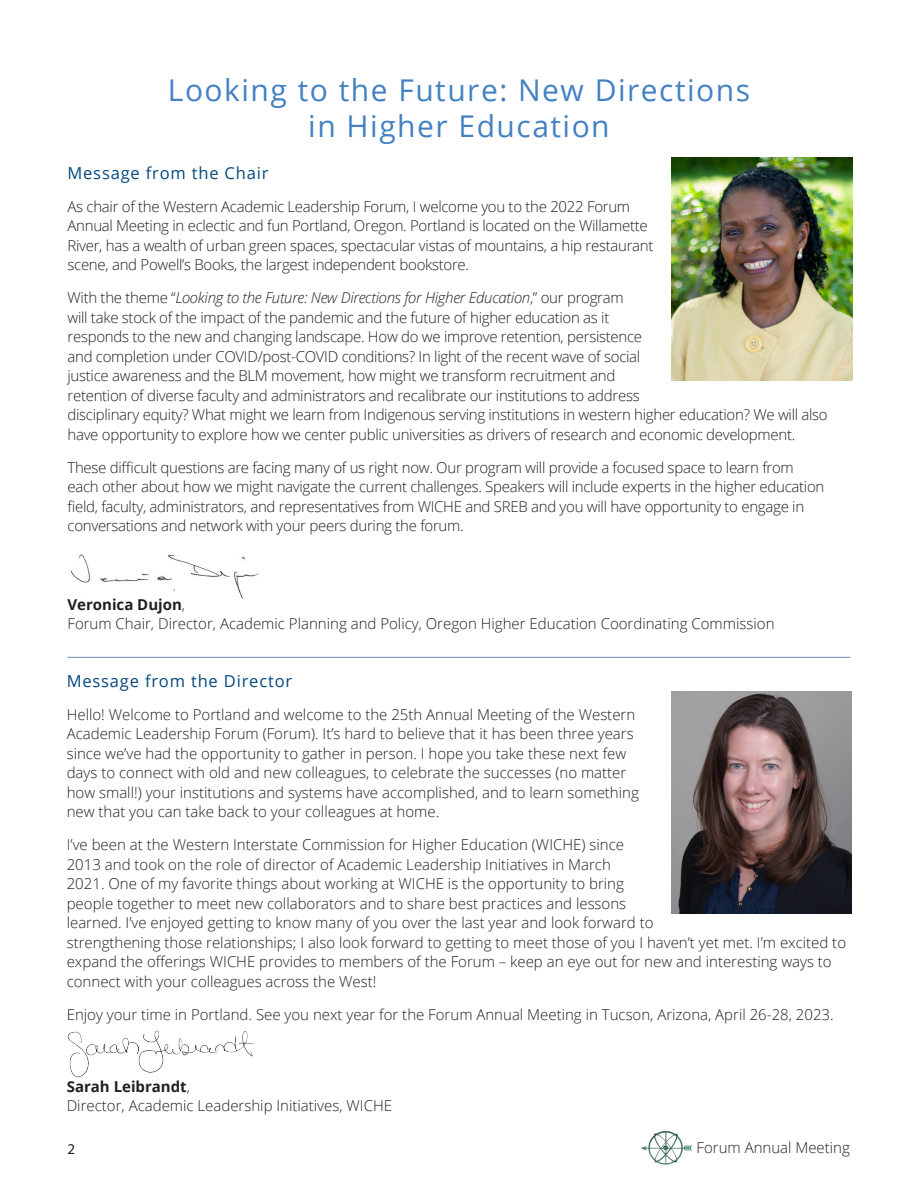
<style>
.page{position:relative;width:918px;height:1188px;background:#fff}
.page>*{position:absolute;margin:0;border:0;box-sizing:border-box;transform-origin:0 0}
.H_-_main_head{font:30px/36px "Open Sans";letter-spacing:.05em;color:#4381c3;text-align:center}
.H1_-_graf_head{font:16.5px "Open Sans";letter-spacing:.05em;color:#06487d}
.P_-_text{font:300 15px/19.5px "Open Sans";letter-spacing:-.02em;color:#231f20}
.P_-_text-2{font:300 15px/19.5px "Open Sans";color:#231f20}
.t1{font:15px "Myriad Pro";color:#231f20}
.s1{font-style:italic}
.s2{font-weight:700}
</style>
<div class="page">
<img style="left:641px;top:1130px;width:51px;height:35px">
<img style="left:71px;top:554px;width:188px;height:49px">
<img style="left:67px;top:1030px;width:188px;height:48px">
<img style="left:672px;top:158px;width:180px;height:222px">
<img style="left:671px;top:691px;width:180px;height:223px">
<hr style="left:68px;top:657px;width:782px;height:1px;background:#708cb4">
<p class="H_-_main_head" style="left:168px;top:71px;width:584px">Looking to the Future: New Directions in Higher Education</p>
<p class="H1_-_graf_head" style="left:68px;top:161px;width:203px">Message from the Chair</p>
<p class="P_-_text" style="left:68px;top:196px;width:588px">As chair of the Western Academic Leadership Forum, I welcome you to the 2022 Forum Annual Meeting in eclectic and fun Portland, Oregon. Portland is located on the Willamette River, has a wealth of urban green spaces, spectacular vistas of mountains, a hip restaurant scene, and Powell’s Books, the largest independent bookstore.</p>
<p class="P_-_text" style="left:68px;top:287px;width:762px">With the theme “<span class="s1">Looking to the Future: New Directions for Higher Education</span>,” our program<br>will take stock of the impact of the pandemic and the future of higher education as it<br>responds to the new and changing landscape. How do we improve retention, persistence<br>and completion under COVID/post-COVID conditions? In light of the recent wave of social<br>justice awareness and the BLM movement, how might we transform recruitment and<br>retention of diverse faculty and administrators and recalibrate our institutions to address<br>disciplinary equity? What might we learn from Indigenous serving institutions in western higher education? We will also have opportunity to explore how we center public universities as drivers of research and economic development.</p>
<p class="P_-_text" style="left:68px;top:457px;width:758px">These difficult questions are facing many of us right now. Our program will provide a focused space to learn from each other about how we might navigate the current challenges. Speakers will include experts in the higher education field, faculty, administrators, and representatives from WICHE and SREB and you will have opportunity to engage in conversations and network with your peers during the forum.</p>
<p class="P_-_text-2" style="left:68px;top:594px;width:709px"><span class="s2">Veronica Dujon</span>,<br>Forum Chair, Director, Academic Planning and Policy, Oregon Higher Education Coordinating Commission</p>
<p class="H1_-_graf_head" style="left:67px;top:669px;width:227px">Message from the Director</p>
<p class="P_-_text-2" style="left:67px;top:704px;width:574px">Hello! Welcome to Portland and welcome to the 25th Annual Meeting of the Western Academic Leadership Forum (Forum). It’s hard to believe that it has been three years since we’ve had the opportunity to gather in person. I hope you take these next few days to connect with old and new colleagues, to celebrate the successes (no matter how small!) your institutions and systems have accomplished, and to learn something new that you can take back to your colleagues at home.</p>
<p class="P_-_text-2" style="left:67px;top:835px;width:781px">I’ve been at the Western Interstate Commission for Higher Education (WICHE) since<br>2013 and took on the role of director of Academic Leadership Initiatives in March<br>2021. One of my favorite things about working at WICHE is the opportunity to bring<br>people together to meet new collaborators and to share best practices and lessons<br>learned. I’ve enjoyed getting to know many of you over the last year and look forward to<br>strengthening those relationships; I also look forward to getting to meet those of you I haven’t yet met. I’m excited to expand the offerings WICHE provides to members of the Forum – keep an eye out for new and interesting ways to connect with your colleagues across the West!</p>
<p class="P_-_text-2" style="left:67px;top:1004px;width:769px">Enjoy your time in Portland. See you next year for the Forum Annual Meeting in Tucson, Arizona, April 26-28, 2023.</p>
<p class="P_-_text-2" style="left:67px;top:1076px;width:327px"><span class="s2">Sarah Leibrandt</span>,<br>Director, Academic Leadership Initiatives, WICHE</p>
<p class="t1" style="left:68px;top:1140px;width:9px">2</p>
<p class="P_-_text-2" style="left:697px;top:1138px;width:155px">Forum Annual Meeting</p>
</div>
